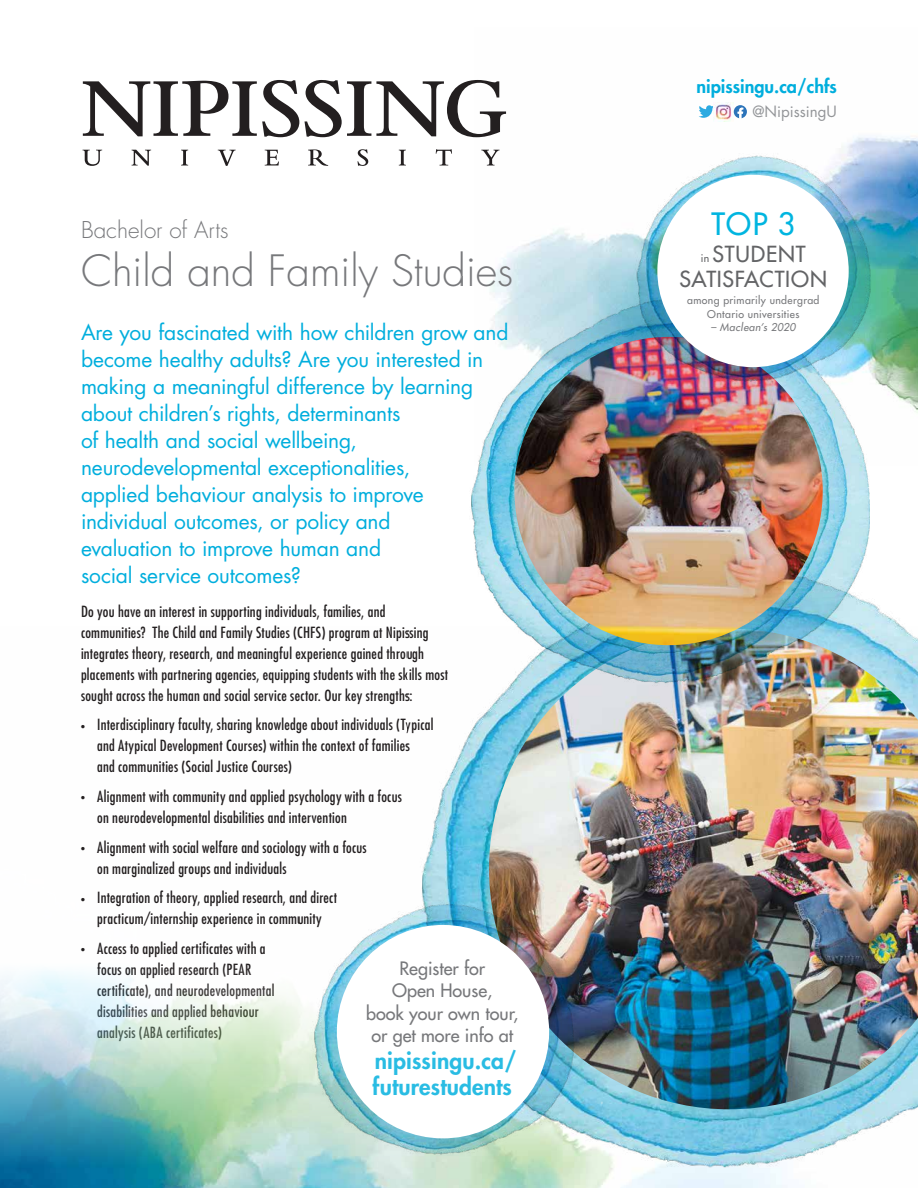
<style>
.page{position:relative;width:918px;height:1188px;background:#fff}
.page>*{position:absolute;margin:0;border:0;box-sizing:border-box;transform-origin:0 0}
.t1{font:300 42px "Futura Std";color:#77787b}
.t2{font:500 30px "Futura Std";color:#00b5e0}
.t3{font:800 22.8px/26.4px "Futura Std";letter-spacing:.005em;color:#29bce3}
.t4{font:300 22.5px "Futura Std";color:#77787b}
.t5{font:500 21.6px/24.8px "Futura Std";letter-spacing:.03em;color:#636466;text-align:center}
.t6{font:21px/27px "Futura Std";letter-spacing:-.01em;color:#00aedd}
.t7{font:500 18px/22.5px "Futura Std";color:#77787b;text-align:center}
.t8{font:800 18px "Futura Std";color:#00aedd}
.t9{font:15.15px "Futura Std";color:#939598}
.t10{font:condensed 15px/21px "Futura Std";letter-spacing:.015em;color:#231f20}
.t11{font:500 10.5px/13.5px "Futura Std";letter-spacing:.035em;color:#77787b;text-align:center}
.t12{font:italic 500 10.5px "Futura Std";letter-spacing:.04em;color:#77787b}
.s1{font-weight:300;font-size:9px}
.s2{font-size:10.5px}
</style>
<div class="page">
<img style="left:474px;top:110px;width:444px;height:303px">
<svg style="left:83px;top:80px;width:216px;height:57px"></svg>
<svg style="left:305px;top:80px;width:201px;height:57px"></svg>
<svg style="left:83px;top:150px;width:19px;height:16px"></svg>
<svg style="left:132px;top:150px;width:19px;height:16px"></svg>
<svg style="left:181px;top:150px;width:7px;height:15px"></svg>
<svg style="left:218px;top:150px;width:18px;height:16px"></svg>
<svg style="left:265px;top:150px;width:14px;height:15px"></svg>
<svg style="left:308px;top:149px;width:20px;height:17px"></svg>
<svg style="left:357px;top:149px;width:11px;height:17px"></svg>
<svg style="left:399px;top:150px;width:7px;height:15px"></svg>
<svg style="left:436px;top:149px;width:16px;height:16px"></svg>
<svg style="left:481px;top:150px;width:18px;height:15px"></svg>
<svg style="left:699px;top:105px;width:15px;height:13px"></svg>
<img style="left:714px;top:102px;width:19px;height:20px">
<svg style="left:734px;top:105px;width:13px;height:13px"></svg>
<img style="left:0;top:970px;width:409px;height:218px">
<img style="left:409px;top:602px;width:506px;height:586px">
<img style="left:489px;top:629px;width:429px;height:480px">
<img style="left:463px;top:279px;width:406px;height:430px">
<img style="left:514px;top:337px;width:309px;height:308px;border-radius:154px">
<img style="left:301px;top:896px;width:280px;height:270px">
<img style="left:336px;top:924px;width:214px;height:215px">
<img style="left:625px;top:149px;width:252px;height:243px">
<img style="left:657px;top:174px;width:192px;height:194px">
<h3 class="t4" style="left:81px;top:216px;width:149px">Bachelor of Arts</h3>
<h1 class="t1" style="left:81px;top:245px;width:434px">Child and Family Studies</h1>
<p class="t6" style="left:81px;top:319px;width:429px">Are you fascinated with how children grow and become healthy adults? Are you interested in making a meaningful difference by learning about children’s rights, determinants<br>of health and social wellbeing, neurodevelopmental exceptionalities,<br>applied behaviour analysis to improve individual outcomes, or policy and<br>evaluation to improve human and<br>social service outcomes?</p>
<p class="t10" style="left:81px;top:601px;width:369px">Do you have an interest in supporting individuals, families, and communities? The Child and Family Studies (CHFS) program at Nipissing integrates theory, research, and meaningful experience gained through placements with partnering agencies, equipping students with the skills most sought across the human and social service sector. Our key strengths:</p>
<p class="t10" style="left:97px;top:714px;width:338px;text-indent:-16px"><span class="s1">•</span> Interdisciplinary faculty, sharing knowledge about individuals (Typical and Atypical Development Courses) within the context of families<br>and communities (Social Justice Courses)</p>
<p class="t10" style="left:97px;top:786px;width:306px;text-indent:-16px"><span class="s1">•</span> Alignment with community and applied psychology with a focus on neurodevelopmental disabilities and intervention</p>
<p class="t10" style="left:97px;top:837px;width:271px;text-indent:-16px"><span class="s1">•</span> Alignment with social welfare and sociology with a focus on marginalized groups and individuals</p>
<p class="t10" style="left:81px;top:887px;width:258px;text-align:center"><span class="s1">•</span> Integration of theory, applied research, and direct practicum/internship experience in community</p>
<p class="t10" style="left:97px;top:938px;width:179px;text-indent:-16px"><span class="s1">•</span> Access to applied certificates with a focus on applied research (PEAR certificate), and neurodevelopmental disabilities and applied behaviour analysis (ABA certificates)</p>
<p class="t7" style="left:366px;top:957px;width:154px">Register for<br>Open House,<br>book your own tour, or get more info at</p>
<h3 class="t3" style="left:373px;top:1047px;width:145px">nipissingu.ca/ futurestudents</h3>
<p class="t8" style="left:696px;top:75px;width:142px">nipissingu.ca/chfs</p>
<p class="t9" style="left:752px;top:102px;width:86px">@NipissingU</p>
<h2 class="t2" style="left:712px;top:206px;width:85px">TOP 3</h2>
<h3 class="t5" style="left:680px;top:242px;width:149px"><span class="s2">in</span> STUDENT<br>SATISFACTION</h3>
<p class="t11" style="left:687px;top:294px;width:134px">among primarily undergrad<br>Ontario universities</p>
<p class="t12" style="left:711px;top:321px;width:86px">– Maclean’s 2020</p>
</div>
